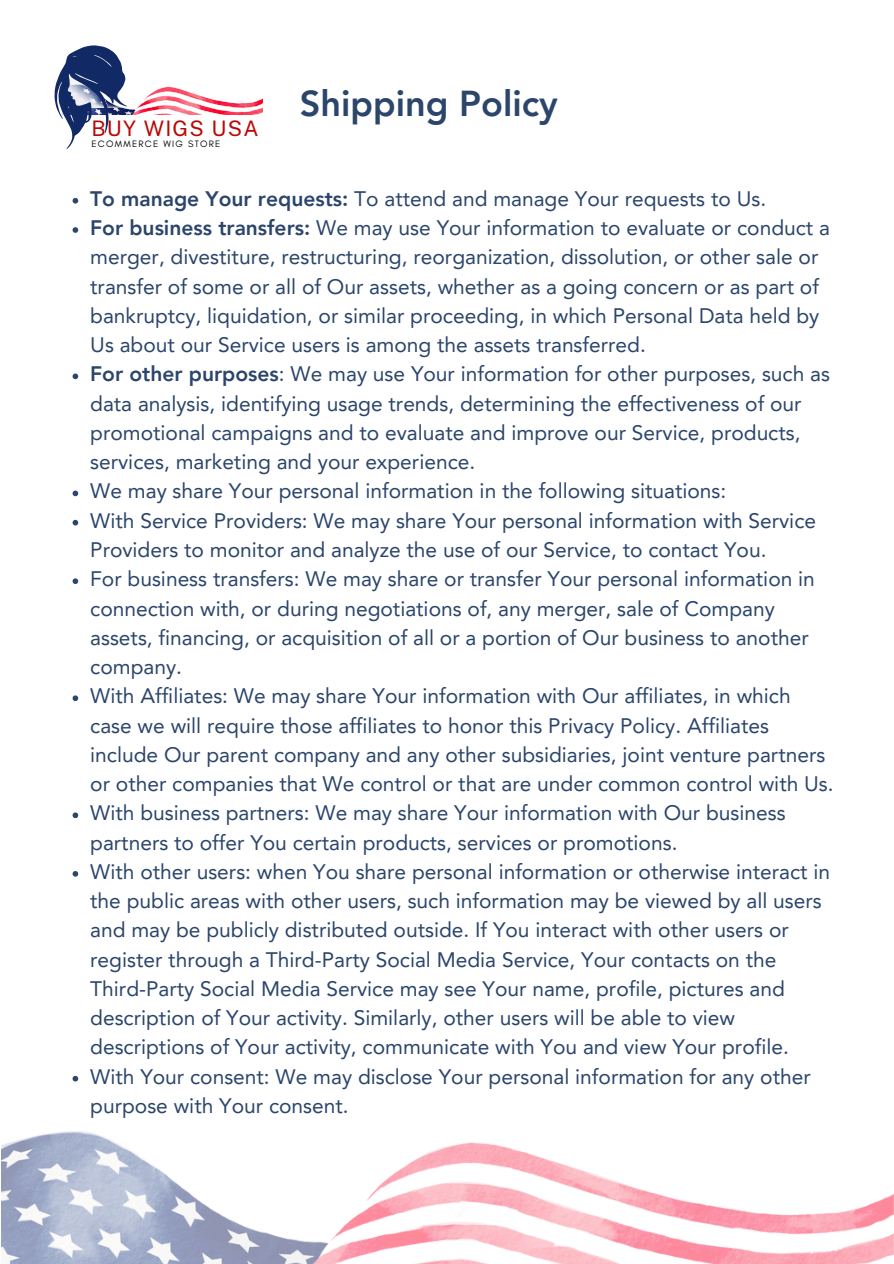
<style>
.page{position:relative;width:894px;height:1264px;background:#fff}
.page>*{position:absolute;margin:0;border:0;box-sizing:border-box;transform-origin:0 0}
.t1{font:800 36px "Avenir LT Pro";color:#2b456b}
.t2{font:21.3px "Public Sans";letter-spacing:.06em;color:#ba0905}
.t3{font:21px/29.2px "Avenir LT Pro";color:#2b456b}
.t4{font:9.45px "Glacial Indifference";letter-spacing:.135em;color:#000}
.s1{font-weight:800}
</style>
<div class="page">
<img style="left:127px;top:86px;width:135px;height:29px">
<svg style="left:55px;top:45px;width:72px;height:104px"></svg>
<svg style="left:73px;top:198px;width:5px;height:5px"></svg>
<svg style="left:73px;top:227px;width:5px;height:6px"></svg>
<svg style="left:73px;top:373px;width:5px;height:6px"></svg>
<svg style="left:73px;top:490px;width:5px;height:6px"></svg>
<svg style="left:73px;top:520px;width:5px;height:5px"></svg>
<svg style="left:73px;top:578px;width:5px;height:6px"></svg>
<svg style="left:73px;top:695px;width:5px;height:6px"></svg>
<svg style="left:73px;top:812px;width:5px;height:6px"></svg>
<svg style="left:73px;top:871px;width:5px;height:5px"></svg>
<svg style="left:73px;top:1075px;width:5px;height:6px"></svg>
<img style="left:2px;top:1131px;width:891px;height:132px">
<p class="t2" style="left:91px;top:116px;width:169px">BUY WIGS USA</p>
<p class="t4" style="left:91px;top:138px;width:130px">ECOMMERCE WIG STORE</p>
<p class="t1" style="left:299px;top:89px;width:259px">Shipping Policy</p>
<p class="t3" style="left:90px;top:186px;width:677px"><span class="s1">To manage Your requests:</span> To attend and manage Your requests to Us.</p>
<h1 class="t3" style="left:90px;top:215px;width:741px"><span class="s1">For business transfers:</span> We may use Your information to evaluate or conduct a merger, divestiture, restructuring, reorganization, dissolution, or other sale or transfer of some or all of Our assets, whether as a going concern or as part of bankruptcy, liquidation, or similar proceeding, in which Personal Data held by Us about our Service users is among the assets transferred.</h1>
<p class="t3" style="left:90px;top:361px;width:741px"><span class="s1">For other purposes</span>: We may use Your information for other purposes, such as data analysis, identifying usage trends, determining the effectiveness of our promotional campaigns and to evaluate and improve our Service, products, services, marketing and your experience.</p>
<p class="t3" style="left:90px;top:478px;width:637px">We may share Your personal information in the following situations:</p>
<p class="t3" style="left:90px;top:507px;width:727px">With Service Providers: We may share Your personal information with Service<br>Providers to monitor and analyze the use of our Service, to contact You.</p>
<p class="t3" style="left:90px;top:566px;width:726px">For business transfers: We may share or transfer Your personal information in connection with, or during negotiations of, any merger, sale of Company assets, financing, or acquisition of all or a portion of Our business to another company.</p>
<p class="t3" style="left:90px;top:683px;width:744px">With Affiliates: We may share Your information with Our affiliates, in which case we will require those affiliates to honor this Privacy Policy. Affiliates include Our parent company and any other subsidiaries, joint venture partners or other companies that We control or that are under common control with Us.</p>
<p class="t3" style="left:90px;top:800px;width:696px">With business partners: We may share Your information with Our business partners to offer You certain products, services or promotions.</p>
<p class="t3" style="left:90px;top:858px;width:741px">With other users: when You share personal information or otherwise interact in the public areas with other users, such information may be viewed by all users and may be publicly distributed outside. If You interact with other users or register through a Third-Party Social Media Service, Your contacts on the Third-Party Social Media Service may see Your name, profile, pictures and description of Your activity. Similarly, other users will be able to view descriptions of Your activity, communicate with You and view Your profile.</p>
<p class="t3" style="left:90px;top:1063px;width:721px">With Your consent: We may disclose Your personal information for any other purpose with Your consent.</p>
</div>
